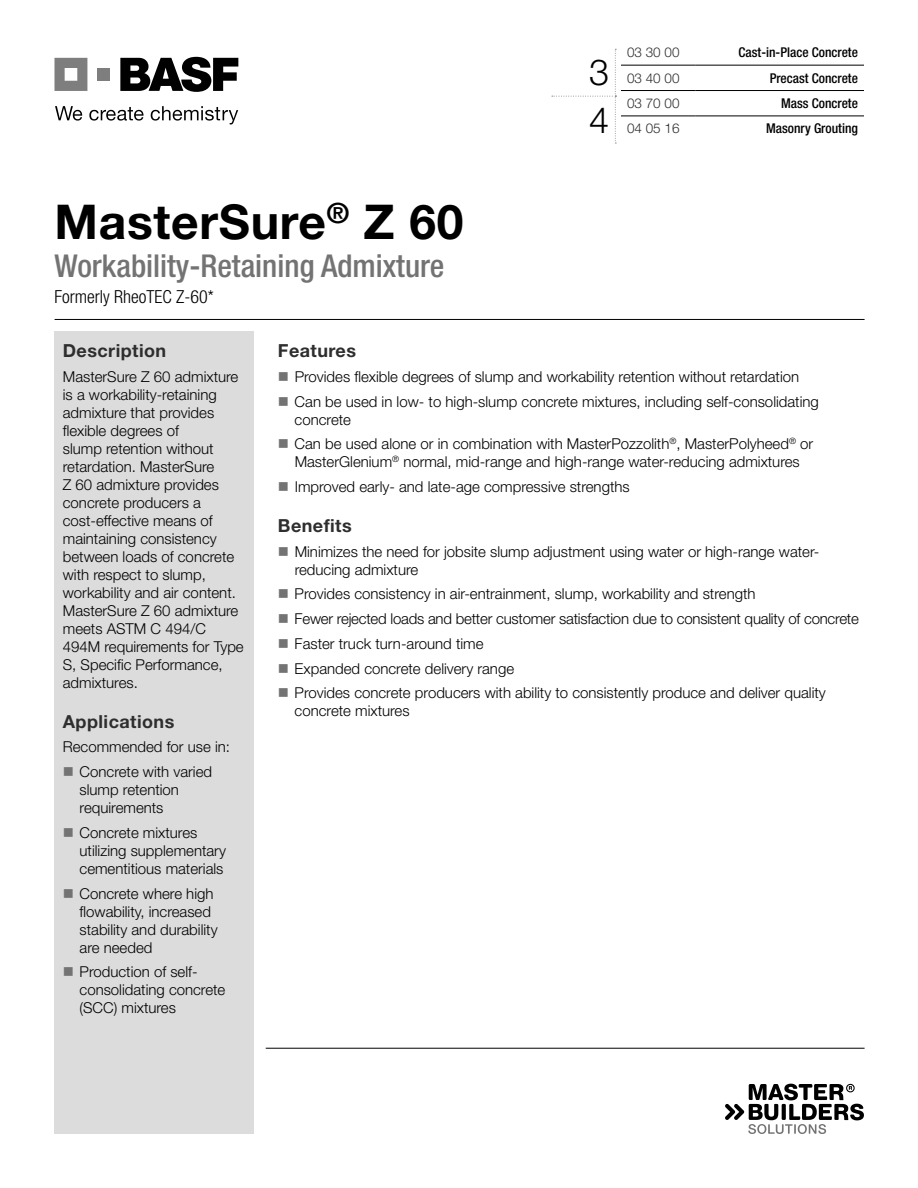
<style>
.page{position:relative;width:918px;height:1188px;background:#fff}
.page>*{position:absolute;margin:0;border:0;box-sizing:border-box;transform-origin:0 0}
.t1{font:700 48px "Helvetica Neue LT Std";letter-spacing:.015em;color:#000}
.t2{font:300 36px/47.2px "Helvetica Neue LT Std";color:#000}
.t3{font:500 condensed 31.5px "Helvetica Neue LT Std";color:#737373}
.t4{font:700 18px "Helvetica Neue LT Std";letter-spacing:.025em;color:#2e2e2e}
.t5{font:300 condensed 18px "Helvetica Neue LT Std";color:#000}
.t6{font:300 15px/18px "Helvetica Neue LT Std";color:#000}
.t7{font:500 condensed 13.5px "Helvetica Neue LT Std";color:#000}
.t8{font:300 13.5px "Helvetica Neue LT Std";color:#2e2e2e}
</style>
<div class="page">
<svg style="left:120px;top:57px;width:118px;height:35px"></svg>
<svg style="left:55px;top:58px;width:32px;height:33px"></svg>
<div style="left:98px;top:68px;width:12px;height:13px;background:#7e7e7e"></div>
<svg style="left:55px;top:106px;width:27px;height:15px"></svg>
<svg style="left:89px;top:107px;width:55px;height:14px"></svg>
<svg style="left:151px;top:106px;width:87px;height:19px"></svg>
<hr style="left:55px;top:319px;width:810px;height:1px;background:#000">
<div style="left:54px;top:331px;width:200px;height:803px;background:#dcdcdc"></div>
<svg style="left:725px;top:1084px;width:139px;height:50px"></svg>
<hr style="left:266px;top:1048px;width:599px;height:1px;background:#000">
<svg style="left:552px;top:49px;width:64px;height:95px"></svg>
<hr style="left:621px;top:65px;width:74px;height:1px;background:#000">
<hr style="left:695px;top:65px;width:169px;height:1px;background:#000">
<hr style="left:621px;top:90px;width:74px;height:1px;background:#000">
<hr style="left:695px;top:90px;width:169px;height:1px;background:#000">
<hr style="left:621px;top:116px;width:74px;height:1px;background:#000">
<hr style="left:695px;top:116px;width:169px;height:1px;background:#000">
<h1 class="t1" style="left:55px;top:192px;width:411px">MasterSure<sup>®</sup> Z 60</h1>
<h3 class="t3" style="left:55px;top:247px;width:391px">Workability-Retaining Admixture</h3>
<p class="t5" style="left:55px;top:286px;width:161px">Formerly RheoTEC Z-60*</p>
<h2 class="t2" style="left:589px;top:48px;width:22px">3<br>4</h2>
<p class="t8" style="left:627px;top:44px;width:54px">03 30 00</p>
<p class="t7" style="left:739px;top:44px;width:121px">Cast-in-Place Concrete</p>
<p class="t8" style="left:627px;top:70px;width:54px">03 40 00</p>
<p class="t7" style="left:770px;top:70px;width:90px">Precast Concrete</p>
<p class="t8" style="left:627px;top:95px;width:54px">03 70 00</p>
<p class="t7" style="left:781px;top:95px;width:78px">Mass Concrete</p>
<p class="t8" style="left:627px;top:120px;width:54px">04 05 16</p>
<p class="t7" style="left:766px;top:121px;width:93px">Masonry Grouting</p>
<p class="t4" style="left:63px;top:339px;width:105px">Description</p>
<p class="t6" style="left:63px;top:367px;width:182px">MasterSure Z 60 admixture is a workability-retaining admixture that provides flexible degrees of<br>slump retention without retardation. MasterSure<br>Z 60 admixture provides concrete producers a cost-effective means of maintaining consistency between loads of concrete with respect to slump, workability and air content.<br>MasterSure Z 60 admixture meets ASTM C 494/C<br>494M requirements for Type<br>S, Specific Performance, admixtures.</p>
<p class="t4" style="left:63px;top:710px;width:113px">Applications</p>
<p class="t6" style="left:63px;top:734px;width:169px;line-height:24.8px;text-align:center">Recommended for use in:<br>Concrete with varied</p>
<p class="t6" style="left:80px;top:780px;width:101px">slump retention requirements</p>
<p class="t6" style="left:80px;top:823px;width:148px">Concrete mixtures utilizing supplementary cementitious materials</p>
<p class="t6" style="left:80px;top:884px;width:140px">Concrete where high flowability, increased stability and durability are needed</p>
<p class="t6" style="left:80px;top:963px;width:147px">Production of self&shy;consolidating concrete (SCC) mixtures</p>
<p class="t4" style="left:278px;top:339px;width:80px">Features</p>
<p class="t6" style="left:295px;top:364px;width:526px;line-height:24.8px">Provides flexible degrees of slump and workability retention without retardation<br>Can be used in low- to high-slump concrete mixtures, including self-consolidating</p>
<p class="t6" style="left:295px;top:407px;width:520px;line-height:24.8px">concrete<br>Can be used alone or in combination with MasterPozzolith<sup>®</sup>, MasterPolyheed<sup>®</sup> or</p>
<p class="t6" style="left:295px;top:449px;width:507px;line-height:24.8px">MasterGlenium<sup>®</sup> normal, mid-range and high-range water-reducing admixtures<br>Improved early- and late-age compressive strengths</p>
<p class="t4" style="left:278px;top:514px;width:75px">Benefits</p>
<p class="t6" style="left:295px;top:542px;width:526px">Minimizes the need for jobsite slump adjustment using water or high-range water&shy;reducing admixture</p>
<p class="t6" style="left:295px;top:581px;width:566px;line-height:24.8px">Provides consistency in air-entrainment, slump, workability and strength<br>Fewer rejected loads and better customer satisfaction due to consistent quality of concrete Faster truck turn-around time<br>Expanded concrete delivery range<br>Provides concrete producers with ability to consistently produce and deliver quality</p>
<p class="t6" style="left:295px;top:702px;width:117px">concrete mixtures</p>
</div>
